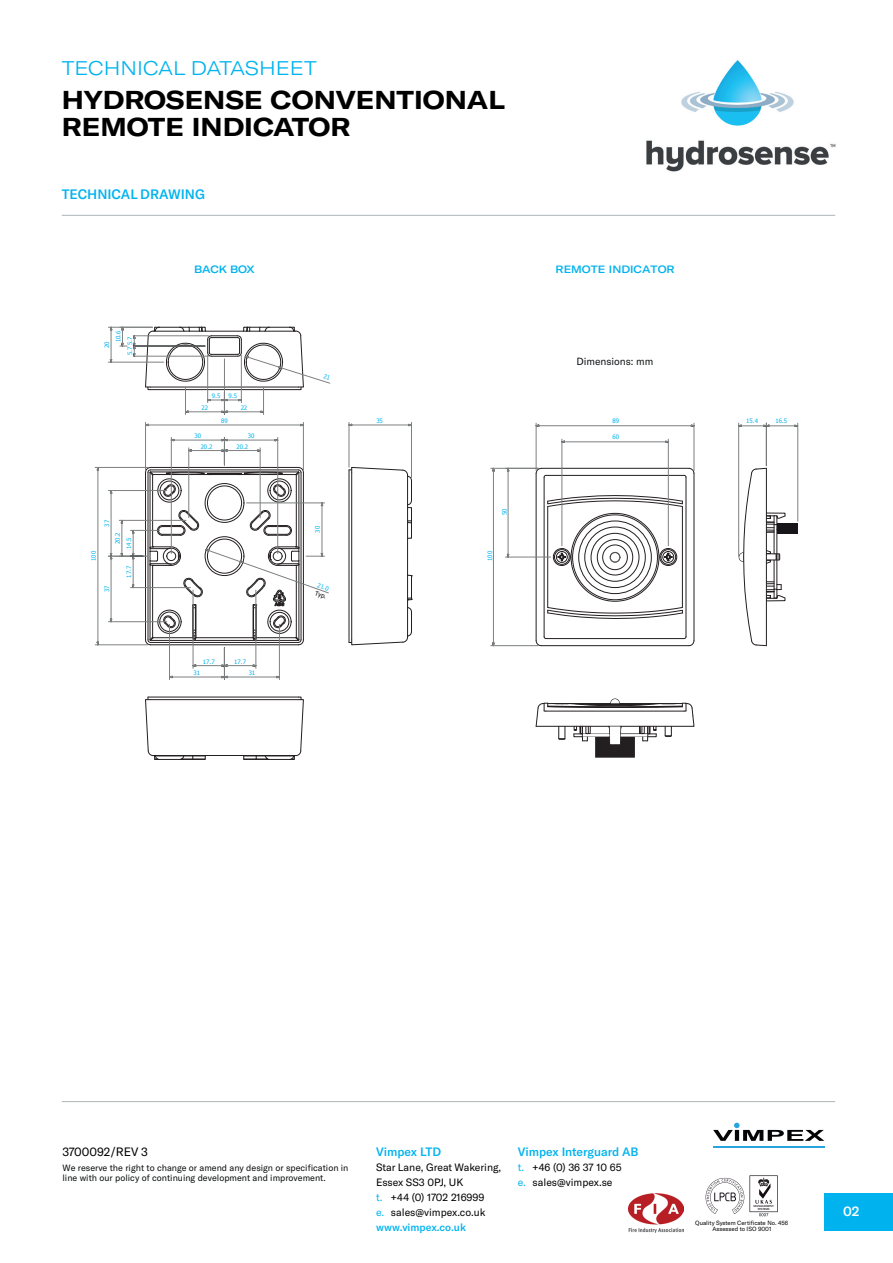
<style>
.page{position:relative;width:893px;height:1263px;background:#fff}
.page>*{position:absolute;margin:0;border:0;box-sizing:border-box;transform-origin:0 0}
.t1{font:700 expanded 25.5px/27px "GT America";color:#000001}
.t2{font:300 expanded 19.5px "GT America";color:#00b3ef}
.t3{font:500 13.5px "GT America";color:#00b3ef}
.t4{font:500 13.5px "GT America";color:#fff}
.t5{font:500 12px "GT America";color:#00b3ef}
.t6{font:12px "GT America";color:#000001}
.t7{font:10.5px/15px "GT America";color:#000001}
.t8{font:500 expanded 10.5px "GT America";color:#00b3ef}
.t9{font:10.2px "GT America";color:#101315}
.t10{font:9px/10.2px "GT America";color:#070a0b}
.t11{font:6.15px/11.6px "Tahoma";letter-spacing:.01em;color:#00b3ef}
.t12{font:6.15px "Tahoma";color:#000001}
.t13{font:6px/6.1px "GT America";color:#000001;text-align:center}
.t14{font:700 3px/2.7px "Optima";letter-spacing:-.015em;color:#130c13;text-align:center}
.s1{color:#00b3ef}
.s2{font-weight:500;color:#00b3ef}
</style>
<div class="page">
<img style="left:646px;top:60px;width:190px;height:112px">
<hr style="left:62px;top:1101px;width:773px;height:1px;background:#aeb5b7">
<div style="left:824px;top:1193px;width:69px;height:37px;background:#00b3ef"></div>
<img style="left:628px;top:1194px;width:56px;height:38px">
<svg style="left:706px;top:1175px;width:72px;height:41px"></svg>
<hr style="left:713px;top:1146px;width:111px;height:2px;background:#27a4dd">
<svg style="left:713px;top:1123px;width:111px;height:18px"></svg>
<hr style="left:62px;top:215px;width:773px;height:1px;background:#aeb5b7">
<svg style="left:610px;top:552px;width:10px;height:11px"></svg>
<hr style="left:541px;top:468px;width:148px;height:1px;background:#231f20">
<hr style="left:694px;top:473px;width:1px;height:168px;background:#231f20">
<hr style="left:541px;top:645px;width:148px;height:1px;background:#231f20">
<hr style="left:536px;top:473px;width:1px;height:168px;background:#231f20">
<hr style="left:547px;top:506px;width:1px;height:101px;background:#231f20">
<hr style="left:686px;top:477px;width:1px;height:160px;background:#231f20">
<svg style="left:683px;top:468px;width:12px;height:10px"></svg>
<hr style="left:546px;top:475px;width:138px;height:1px;background:#231f20">
<svg style="left:535px;top:468px;width:12px;height:10px"></svg>
<hr style="left:682px;top:506px;width:1px;height:101px;background:#231f20">
<svg style="left:547px;top:607px;width:136px;height:12px"></svg>
<svg style="left:547px;top:495px;width:136px;height:12px"></svg>
<svg style="left:683px;top:636px;width:12px;height:10px"></svg>
<hr style="left:546px;top:638px;width:138px;height:1px;background:#231f20">
<svg style="left:535px;top:636px;width:12px;height:10px"></svg>
<hr style="left:544px;top:477px;width:1px;height:160px;background:#231f20">
<svg style="left:553px;top:548px;width:18px;height:18px"></svg>
<svg style="left:659px;top:548px;width:18px;height:18px"></svg>
<hr style="left:411px;top:508px;width:1px;height:30px;background:#231f20">
<svg style="left:408px;top:520px;width:3px;height:4px"></svg>
<hr style="left:407px;top:475px;width:1px;height:162px;background:#231f20">
<hr style="left:349px;top:470px;width:1px;height:172px;background:#231f20">
<svg style="left:349px;top:574px;width:63px;height:71px"></svg>
<svg style="left:349px;top:467px;width:63px;height:42px"></svg>
<hr style="left:351px;top:472px;width:1px;height:168px;background:#231f20">
<hr style="left:153px;top:755px;width:143px;height:1px;background:#231f20">
<hr style="left:148px;top:697px;width:150px;height:1px;background:#231f20">
<svg style="left:243px;top:696px;width:61px;height:64px"></svg>
<svg style="left:145px;top:697px;width:61px;height:63px"></svg>
<hr style="left:150px;top:699px;width:148px;height:1px;background:#231f20">
<hr style="left:564px;top:441px;width:102px;height:1px;background:#7d8081">
<hr style="left:562px;top:439px;width:1px;height:107px;background:#7d8081">
<hr style="left:668px;top:439px;width:1px;height:107px;background:#7d8081">
<hr style="left:539px;top:425px;width:152px;height:1px;background:#7d8081">
<hr style="left:694px;top:423px;width:1px;height:48px;background:#7d8081">
<hr style="left:536px;top:423px;width:1px;height:48px;background:#7d8081">
<hr style="left:493px;top:471px;width:1px;height:172px;background:#7d8081">
<hr style="left:491px;top:468px;width:47px;height:1px;background:#7d8081">
<hr style="left:491px;top:645px;width:47px;height:1px;background:#7d8081">
<hr style="left:797px;top:423px;width:1px;height:98px;background:#7d8081">
<hr style="left:508px;top:471px;width:1px;height:83px;background:#7d8081">
<hr style="left:505px;top:557px;width:46px;height:1px;background:#7d8081">
<hr style="left:111px;top:493px;width:1px;height:60px;background:#7d8081">
<hr style="left:108px;top:490px;width:59px;height:1px;background:#7d8081">
<svg style="left:110px;top:553px;width:2px;height:10px"></svg>
<hr style="left:111px;top:559px;width:1px;height:60px;background:#7d8081">
<hr style="left:108px;top:556px;width:37px;height:1px;background:#7d8081">
<hr style="left:108px;top:621px;width:59px;height:1px;background:#7d8081">
<hr style="left:148px;top:425px;width:153px;height:1px;background:#7d8081">
<hr style="left:303px;top:422px;width:1px;height:48px;background:#7d8081">
<hr style="left:145px;top:422px;width:1px;height:48px;background:#7d8081">
<svg style="left:96px;top:466px;width:3px;height:9px"></svg>
<hr style="left:98px;top:470px;width:1px;height:172px;background:#7d8081">
<hr style="left:95px;top:644px;width:53px;height:1px;background:#7d8081">
<hr style="left:95px;top:467px;width:53px;height:1px;background:#7d8081">
<hr style="left:352px;top:425px;width:57px;height:1px;background:#7d8081">
<hr style="left:349px;top:422px;width:1px;height:45px;background:#7d8081">
<hr style="left:411px;top:422px;width:1px;height:56px;background:#7d8081">
<hr style="left:172px;top:677px;width:50px;height:1px;background:#7d8081">
<hr style="left:169px;top:624px;width:1px;height:56px;background:#7d8081">
<svg style="left:221px;top:675px;width:7px;height:3px"></svg>
<hr style="left:227px;top:677px;width:50px;height:1px;background:#7d8081">
<hr style="left:224px;top:647px;width:1px;height:33px;background:#7d8081">
<hr style="left:279px;top:624px;width:1px;height:56px;background:#7d8081">
<svg style="left:119px;top:437px;width:210px;height:231px"></svg>
<hr style="left:247px;top:503px;width:78px;height:1px;background:#7d8081">
<hr style="left:111px;top:330px;width:1px;height:30px;background:#7d8081">
<hr style="left:108px;top:327px;width:44px;height:1px;background:#7d8081">
<hr style="left:108px;top:362px;width:56px;height:1px;background:#7d8081">
<svg style="left:120px;top:326px;width:7px;height:21px"></svg>
<hr style="left:133px;top:335px;width:75px;height:1px;background:#7d8081">
<svg style="left:133px;top:335px;width:3px;height:21px"></svg>
<hr style="left:133px;top:346px;width:72px;height:1px;background:#7d8081">
<hr style="left:133px;top:356px;width:75px;height:1px;background:#7d8081">
<svg style="left:739px;top:424px;width:60px;height:3px"></svg>
<hr style="left:766px;top:423px;width:1px;height:43px;background:#7d8081">
<hr style="left:738px;top:423px;width:1px;height:133px;background:#7d8081">
<div style="left:602px;top:545px;width:26px;height:25px;border:1px solid #231f20;border-radius:50%"></div>
<div style="left:597px;top:539px;width:36px;height:36px;border:1px solid #231f20;border-radius:50%"></div>
<div style="left:591px;top:533px;width:48px;height:49px;border:1px solid #231f20;border-radius:50%"></div>
<div style="left:584px;top:527px;width:62px;height:61px;border:1px solid #231f20;border-radius:50%"></div>
<div style="left:578px;top:521px;width:74px;height:73px;border:1px solid #231f20;border-radius:50%"></div>
<svg style="left:739px;top:468px;width:47px;height:178px"></svg>
<div style="left:777px;top:523px;width:21px;height:10px;background:#18151a"></div>
<svg style="left:535px;top:698px;width:160px;height:60px"></svg>
<hr style="left:583px;top:734px;width:26px;height:2px;background:#fff">
<hr style="left:621px;top:734px;width:26px;height:2px;background:#fff">
<svg style="left:145px;top:326px;width:186px;height:88px"></svg>
<h2 class="t2" style="left:62px;top:57px;width:257px">TECHNICAL DATASHEET</h2>
<h1 class="t1" style="left:62px;top:86px;width:445px">HYDROSENSE CONVENTIONAL<br>REMOTE INDICATOR</h1>
<p class="t3" style="left:62px;top:186px;width:145px">TECHNICAL DRAWING</p>
<p class="t11" style="left:101px;top:342px;width:13px;text-indent:-6px;rotate:-90deg">20<br>10.6</p>
<p class="t11" style="left:124px;top:355px;width:20px;rotate:-90deg">5.7 5.7</p>
<p class="t11" style="left:88px;top:561px;width:11px;rotate:-90deg">100</p>
<p class="t11" style="left:101px;top:526px;width:8px;rotate:-90deg">37</p>
<p class="t11" style="left:112px;top:544px;width:13px;rotate:-90deg">20.2</p>
<p class="t11" style="left:123px;top:549px;width:13px;rotate:-90deg">14.5</p>
<p class="t11" style="left:101px;top:592px;width:8px;rotate:-90deg">37</p>
<p class="t11" style="left:123px;top:578px;width:13px;rotate:-90deg">17.7</p>
<p class="t8" style="left:194px;top:263px;width:62px">BACK BOX</p>
<p class="t8" style="left:555px;top:263px;width:121px">REMOTE INDICATOR</p>
<p class="t11" style="left:212px;top:390px;width:10px">9.5</p>
<p class="t11" style="left:229px;top:390px;width:10px">9.5</p>
<p class="t11" style="left:202px;top:402px;width:8px">22</p>
<p class="t11" style="left:241px;top:402px;width:8px">22</p>
<p class="t11" style="left:221px;top:415px;width:8px">89</p>
<p class="t11" style="left:194px;top:430px;width:8px">30</p>
<p class="t11" style="left:248px;top:430px;width:8px">30</p>
<p class="t11" style="left:201px;top:440px;width:13px">20.2</p>
<p class="t11" style="left:236px;top:440px;width:13px">20.2</p>
<p class="t11" style="left:203px;top:656px;width:13px">17.7</p>
<p class="t11" style="left:234px;top:656px;width:13px">17.7</p>
<p class="t11" style="left:194px;top:667px;width:8px">31</p>
<p class="t11" style="left:249px;top:667px;width:8px">31</p>
<p class="t11" style="left:312px;top:533px;width:8px;rotate:-90deg">30</p>
<p class="t11" style="left:320px;top:579px;width:13px;rotate:19deg">21.0</p>
<p class="t12" style="left:317px;top:589px;width:13px;rotate:20deg">Typ.</p>
<p class="t11" style="left:376px;top:415px;width:8px">35</p>
<p class="t11" style="left:498px;top:515px;width:8px;rotate:-90deg">50</p>
<p class="t11" style="left:484px;top:561px;width:11px;rotate:-90deg">100</p>
<p class="t9" style="left:576px;top:356px;width:78px">Dimensions: mm</p>
<p class="t11" style="left:612px;top:415px;width:8px">89</p>
<p class="t11" style="left:612px;top:431px;width:8px">60</p>
<p class="t11" style="left:746px;top:415px;width:13px">15.4</p>
<p class="t11" style="left:775px;top:415px;width:13px">16.5</p>
<p class="t6" style="left:63px;top:1145px;width:87px">3700092/REV 3</p>
<p class="t5" style="left:376px;top:1145px;width:66px">Vimpex LTD</p>
<p class="t7" style="left:376px;top:1160px;width:127px">Star Lane, Great Wakering,<br>Essex SS3 0PJ, UK<br><span class="s1">t.</span> +44 (0) 1702 216999<br><span class="s1">e.</span> sales@vimpex.co.uk <span class="s2">www.vimpex.co.uk</span></p>
<p class="t10" style="left:62px;top:1163px;width:287px">We reserve the right to change or amend any design or specification in line with our policy of continuing development and improvement.</p>
<p class="t5" style="left:518px;top:1145px;width:122px">Vimpex Interguard AB</p>
<p class="t7" style="left:518px;top:1160px;width:105px"><span class="s1">t.</span> +46 (0) 36 37 10 65 <span class="s1">e.</span> sales@vimpex.se</p>
<p class="t14" style="left:754px;top:1204px;width:22px">MANAGEMENT<br>SYSTEMS</p>
<p class="t13" style="left:695px;top:1220px;width:95px">Quality System Certificate No. 456<br>Assessed to ISO 9001</p>
<p class="t4" style="left:843px;top:1203px;width:18px">02</p>
</div>
